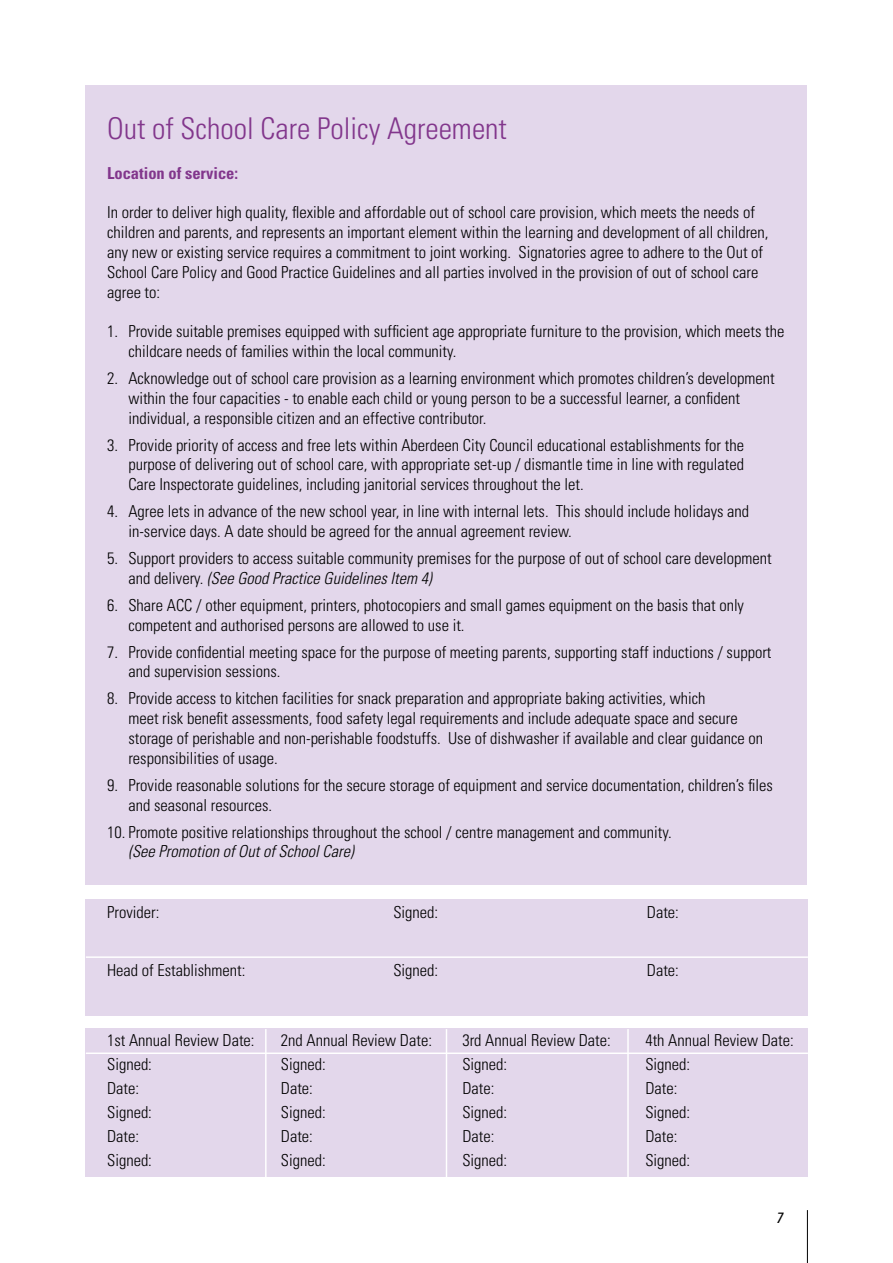
<style>
.page{position:relative;width:893px;height:1263px;background:#fff}
.page>*{position:absolute;margin:0;border:0;box-sizing:border-box;transform-origin:0 0}
.t1{font:300 condensed 30px "Univers";color:#82368c}
.t2{font:300 condensed 16.5px/19.8px "Univers";color:#000}
.t3{font:italic 300 condensed 16.5px "Univers";color:#000}
.t4{font:700 condensed 16.5px "Univers";color:#82368c}
.t5{font:italic condensed 15px "Univers";color:#000}
.s1{font-style:italic}
</style>
<div class="page">
<div style="left:86px;top:86px;width:721px;height:799px;background:#e3d7eb"></div>
<div style="left:86px;top:1028px;width:722px;height:149px;background:#e3d7eb"></div>
<hr style="left:265px;top:1029px;width:2px;height:149px;background:#fff">
<hr style="left:446px;top:1029px;width:1px;height:149px;background:#fff">
<hr style="left:627px;top:1029px;width:2px;height:149px;background:#fff">
<hr style="left:86px;top:1052px;width:722px;height:2px;background:#fff">
<div style="left:86px;top:899px;width:722px;height:116px;background:#e3d7eb"></div>
<hr style="left:86px;top:956px;width:722px;height:2px;background:#fff">
<hr style="left:807px;top:1210px;width:1px;height:53px;background:#000">
<h1 class="t1" style="left:107px;top:111px;width:401px">Out of School Care Policy Agreement</h1>
<p class="t4" style="left:107px;top:163px;width:133px">Location of service:</p>
<p class="t2" style="left:107px;top:202px;width:663px">In order to deliver high quality, flexible and affordable out of school care provision, which meets the needs of children and parents, and represents an important element within the learning and development of all children, any new or existing service requires a commitment to joint working. Signatories agree to adhere to the Out of School Care Policy and Good Practice Guidelines and all parties involved in the provision of out of school care agree to:</p>
<p class="t2" style="left:128px;top:321px;width:657px;text-indent:-21px">1. Provide suitable premises equipped with sufficient age appropriate furniture to the provision, which meets the childcare needs of families within the local community.</p>
<p class="t2" style="left:128px;top:368px;width:648px;text-indent:-21px">2. Acknowledge out of school care provision as a learning environment which promotes children’s development within the four capacities - to enable each child or young person to be a successful learner, a confident individual, a responsible citizen and an effective contributor.</p>
<p class="t2" style="left:128px;top:435px;width:617px;text-align:justify;text-indent:-21px">3. Provide priority of access and free lets within Aberdeen City Council educational establishments for the purpose of delivering out of school care, with appropriate set-up / dismantle time in line with regulated Care Inspectorate guidelines, including janitorial services throughout the let.</p>
<p class="t2" style="left:128px;top:501px;width:622px;text-indent:-21px">4. Agree lets in advance of the new school year, in line with internal lets. This should include holidays and in-service days. A date should be agreed for the annual agreement review.</p>
<p class="t2" style="left:128px;top:548px;width:645px;text-indent:-21px">5. Support providers to access suitable community premises for the purpose of out of school care development and delivery. <span class="s1">(See Good Practice Guidelines Item 4)</span></p>
<p class="t2" style="left:128px;top:595px;width:617px;text-indent:-21px">6. Share ACC / other equipment, printers, photocopiers and small games equipment on the basis that only competent and authorised persons are allowed to use it.</p>
<p class="t2" style="left:128px;top:642px;width:645px;text-indent:-21px">7. Provide confidential meeting space for the purpose of meeting parents, supporting staff inductions / support and supervision sessions.</p>
<p class="t2" style="left:128px;top:688px;width:636px;text-indent:-21px">8. Provide access to kitchen facilities for snack preparation and appropriate baking activities, which<br>meet risk benefit assessments, food safety legal requirements and include adequate space and secure storage of perishable and non-perishable foodstuffs. Use of dishwasher if available and clear guidance on responsibilities of usage.</p>
<p class="t2" style="left:128px;top:775px;width:646px;text-indent:-21px">9. Provide reasonable solutions for the secure storage of equipment and service documentation, children’s files and seasonal resources.</p>
<p class="t2" style="left:107px;top:822px;width:566px">10. Promote positive relationships throughout the school / centre management and community.</p>
<p class="t3" style="left:128px;top:842px;width:227px">(See Promotion of Out of School Care)</p>
<p class="t2" style="left:107px;top:902px;width:54px">Provider:</p>
<p class="t2" style="left:393px;top:902px;width:46px">Signed:</p>
<p class="t2" style="left:647px;top:902px;width:34px">Date:</p>
<p class="t2" style="left:107px;top:960px;width:140px">Head of Establishment:</p>
<p class="t2" style="left:393px;top:960px;width:46px">Signed:</p>
<p class="t2" style="left:647px;top:960px;width:34px">Date:</p>
<p class="t2" style="left:107px;top:1030px;width:149px">1st Annual Review Date:</p>
<p class="t2" style="left:281px;top:1030px;width:153px">2nd Annual Review Date:</p>
<p class="t2" style="left:462px;top:1030px;width:150px">3rd Annual Review Date:</p>
<p class="t2" style="left:645px;top:1030px;width:150px">4th Annual Review Date:</p>
<p class="t2" style="left:107px;top:1054px;width:46px">Signed:</p>
<p class="t2" style="left:281px;top:1054px;width:46px">Signed:</p>
<p class="t2" style="left:462px;top:1054px;width:46px">Signed:</p>
<p class="t2" style="left:645px;top:1054px;width:46px">Signed:</p>
<p class="t2" style="left:107px;top:1078px;width:34px">Date:</p>
<p class="t2" style="left:281px;top:1078px;width:34px">Date:</p>
<p class="t2" style="left:462px;top:1078px;width:34px">Date:</p>
<p class="t2" style="left:645px;top:1078px;width:34px">Date:</p>
<p class="t2" style="left:107px;top:1102px;width:46px">Signed:</p>
<p class="t2" style="left:281px;top:1102px;width:46px">Signed:</p>
<p class="t2" style="left:462px;top:1102px;width:46px">Signed:</p>
<p class="t2" style="left:645px;top:1102px;width:46px">Signed:</p>
<p class="t2" style="left:107px;top:1126px;width:34px">Date:</p>
<p class="t2" style="left:281px;top:1126px;width:34px">Date:</p>
<p class="t2" style="left:462px;top:1126px;width:34px">Date:</p>
<p class="t2" style="left:645px;top:1126px;width:34px">Date:</p>
<p class="t2" style="left:107px;top:1150px;width:46px">Signed:</p>
<p class="t2" style="left:281px;top:1150px;width:46px">Signed:</p>
<p class="t2" style="left:462px;top:1150px;width:46px">Signed:</p>
<p class="t2" style="left:645px;top:1150px;width:46px">Signed:</p>
<p class="t5" style="left:776px;top:1208px;width:8px">7</p>
</div>
